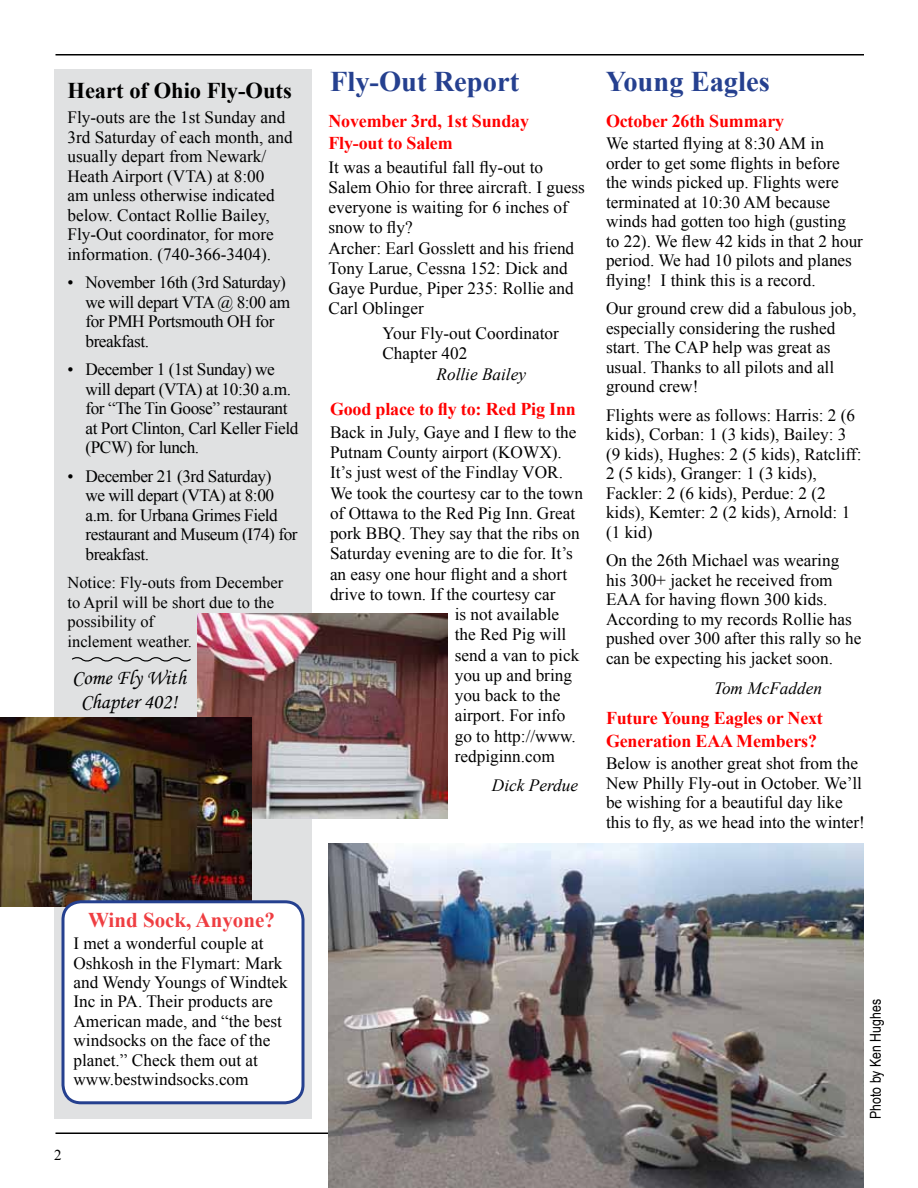
<style>
.page{position:relative;width:918px;height:1188px;background:#fff}
.page>*{position:absolute;margin:0;border:0;box-sizing:border-box;transform-origin:0 0}
.t1{font:700 28.5px "Times New Roman";color:#25408f}
.t2{font:700 22.5px "Times New Roman";color:#000}
.t3{font:21px/24px "Monotype Corsiva";color:#000;text-align:center}
.t4{font:700 21px "Times New Roman";color:#ef3e42}
.t5{font:700 18px/22.5px "Times New Roman";letter-spacing:-.01em;color:#f00}
.t6{font:17.25px/19.5px "Times New Roman";color:#000}
.t7{font:17.25px/19.5px "Times New Roman";letter-spacing:-.025em;color:#000}
.t8{font:italic 17.25px "Times New Roman";color:#000}
.t9{font:16.5px/19.5px "Times New Roman";color:#000}
.t10{font:15px "Arial Narrow";color:#000}
.t11{font:15px "Times New Roman";color:#000}
</style>
<div class="page">
<hr style="left:56px;top:1132px;width:808px;height:2px;background:#000">
<hr style="left:56px;top:54px;width:808px;height:2px;background:#000">
<div style="left:54px;top:69px;width:258px;height:1050px;background:#e0e1e2"></div>
<svg style="left:72px;top:657px;width:119px;height:5px"></svg>
<img style="left:328px;top:844px;width:536px;height:344px">
<img style="left:197px;top:613px;width:250px;height:206px">
<img style="left:0;top:718px;width:252px;height:189px">
<div style="left:63px;top:902px;width:240px;height:201px;background:#fff;border-radius:18px"></div>
<div style="left:62px;top:900px;width:242px;height:204px;border:3px solid #25408f;border-radius:18px"></div>
<h2 class="t2" style="left:68px;top:75px;width:226px">Heart of Ohio Fly-Outs</h2>
<p class="t6" style="left:68px;top:107px;width:227px">Fly-outs are the 1st Sunday and<br>3rd Saturday of each month, and usually depart from Newark/<br>Heath Airport (VTA) at 8:00<br>am unless otherwise indicated below. Contact Rollie Bailey,<br>Fly-Out coordinator, for more information. (740-366-3404).</p>
<p class="t7" style="left:85px;top:272px;width:206px;text-indent:-18px">• November 16th (3rd Saturday) we will depart VTA @ 8:00 am for PMH Portsmouth OH for breakfast.</p>
<p class="t7" style="left:85px;top:359px;width:214px;text-indent:-18px">• December 1 (1st Sunday) we will depart (VTA) at 10:30 a.m. for “The Tin Goose” restaurant at Port Clinton, Carl Keller Field (PCW) for lunch.</p>
<p class="t7" style="left:85px;top:466px;width:214px;text-indent:-18px">• December 21 (3rd Saturday)<br>we will depart (VTA) at 8:00 a.m. for Urbana Grimes Field restaurant and Museum (I74) for breakfast.</p>
<p class="t9" style="left:68px;top:573px;width:217px">Notice: Fly-outs from December to April will be short due to the possibility of<br>inclement weather.</p>
<p class="t3" style="left:72px;top:665px;width:115px">Come Fly With<br>Chapter 402!</p>
<h1 class="t1" style="left:330px;top:62px;width:191px">Fly-Out Report</h1>
<h1 class="t1" style="left:606px;top:62px;width:165px">Young Eagles</h1>
<p class="t5" style="left:606px;top:109px;width:180px">October 26th Summary</p>
<p class="t6" style="left:606px;top:134px;width:259px">We started flying at 8:30 AM in order to get some flights in before the winds picked up. Flights were terminated at 10:30 AM because winds had gotten too high (gusting to 22). We flew 42 kids in that 2 hour period. We had 10 pilots and planes flying! I think this is a record.</p>
<p class="t6" style="left:606px;top:299px;width:252px">Our ground crew did a fabulous job, especially considering the rushed start. The CAP help was great as usual. Thanks to all pilots and all ground crew!</p>
<p class="t6" style="left:606px;top:405px;width:257px">Flights were as follows: Harris: 2 (6 kids), Corban: 1 (3 kids), Bailey: 3 (9 kids), Hughes: 2 (5 kids), Ratcliff:<br>2 (5 kids), Granger: 1 (3 kids),<br>Fackler: 2 (6 kids), Perdue: 2 (2 kids), Kemter: 2 (2 kids), Arnold: 1 (1 kid)</p>
<p class="t6" style="left:606px;top:550px;width:257px">On the 26th Michael was wearing his 300+ jacket he received from<br>EAA for having flown 300 kids.<br>According to my records Rollie has pushed over 300 after this rally so he can be expecting his jacket soon.</p>
<p class="t8" style="left:714px;top:676px;width:110px">Tom McFadden</p>
<p class="t5" style="left:606px;top:707px;width:218px">Future Young Eagles or Next<br>Generation EAA Members?</p>
<p class="t6" style="left:606px;top:754px;width:261px">Below is another great shot from the New Philly Fly-out in October. We’ll be wishing for a beautiful day like this to fly, as we head into the winter!</p>
<p class="t5" style="left:328px;top:109px;width:202px">November 3rd, 1st Sunday<br>Fly-out to Salem</p>
<p class="t6" style="left:328px;top:157px;width:258px;line-height:20.2px">It was a beautiful fall fly-out to<br>Salem Ohio for three aircraft. I guess everyone is waiting for 6 inches of snow to fly?<br>Archer: Earl Gosslett and his friend<br>Tony Larue, Cessna 152: Dick and<br>Gaye Purdue, Piper 235: Rollie and<br>Carl Oblinger</p>
<p class="t6" style="left:382px;top:323px;width:178px;line-height:20.2px">Your Fly-out Coordinator<br>Chapter 402</p>
<p class="t8" style="left:437px;top:362px;width:91px">Rollie Bailey</p>
<p class="t5" style="left:330px;top:397px;width:247px">Good place to fly to: Red Pig Inn</p>
<p class="t6" style="left:330px;top:422px;width:248px">Back in July, Gaye and I flew to the</p>
<p class="t6" style="left:330px;top:442px;width:233px">Putnam County airport (KOWX).</p>
<p class="t6" style="left:330px;top:463px;width:235px">It’s just west of the Findlay VOR.</p>
<p class="t6" style="left:330px;top:483px;width:255px">We took the courtesy car to the town</p>
<p class="t6" style="left:330px;top:503px;width:247px">of Ottawa to the Red Pig Inn. Great</p>
<p class="t6" style="left:330px;top:523px;width:251px">pork BBQ. They say that the ribs on</p>
<p class="t6" style="left:330px;top:544px;width:244px">Saturday evening are to die for. It’s</p>
<p class="t6" style="left:330px;top:564px;width:239px">an easy one hour flight and a short</p>
<p class="t6" style="left:330px;top:584px;width:227px">drive to town. If the courtesy car</p>
<p class="t6" style="left:455px;top:604px;width:106px">is not available</p>
<p class="t6" style="left:455px;top:625px;width:113px">the Red Pig will</p>
<p class="t6" style="left:455px;top:645px;width:126px">send a van to pick</p>
<p class="t6" style="left:455px;top:665px;width:119px">you up and bring</p>
<p class="t6" style="left:455px;top:685px;width:107px">you back to the</p>
<p class="t6" style="left:455px;top:706px;width:112px">airport. For info</p>
<p class="t6" style="left:455px;top:726px;width:123px">go to http://www.</p>
<p class="t6" style="left:455px;top:746px;width:102px">redpiginn.com</p>
<p class="t8" style="left:492px;top:773px;width:88px">Dick Perdue</p>
<p class="t4" style="left:88px;top:905px;width:188px">Wind Sock, Anyone?</p>
<p class="t6" style="left:74px;top:933px;width:216px">I met a wonderful couple at<br>Oshkosh in the Flymart: Mark and Wendy Youngs of Windtek<br>Inc in PA. Their products are<br>American made, and “the best windsocks on the face of the planet.” Check them out at www.bestwindsocks.com</p>
<p class="t11" style="left:54px;top:1144px;width:9px">2</p>
<p class="t10" style="left:867px;top:1119px;width:121px;rotate:-90deg">Photo by Ken Hughes</p>
</div>
